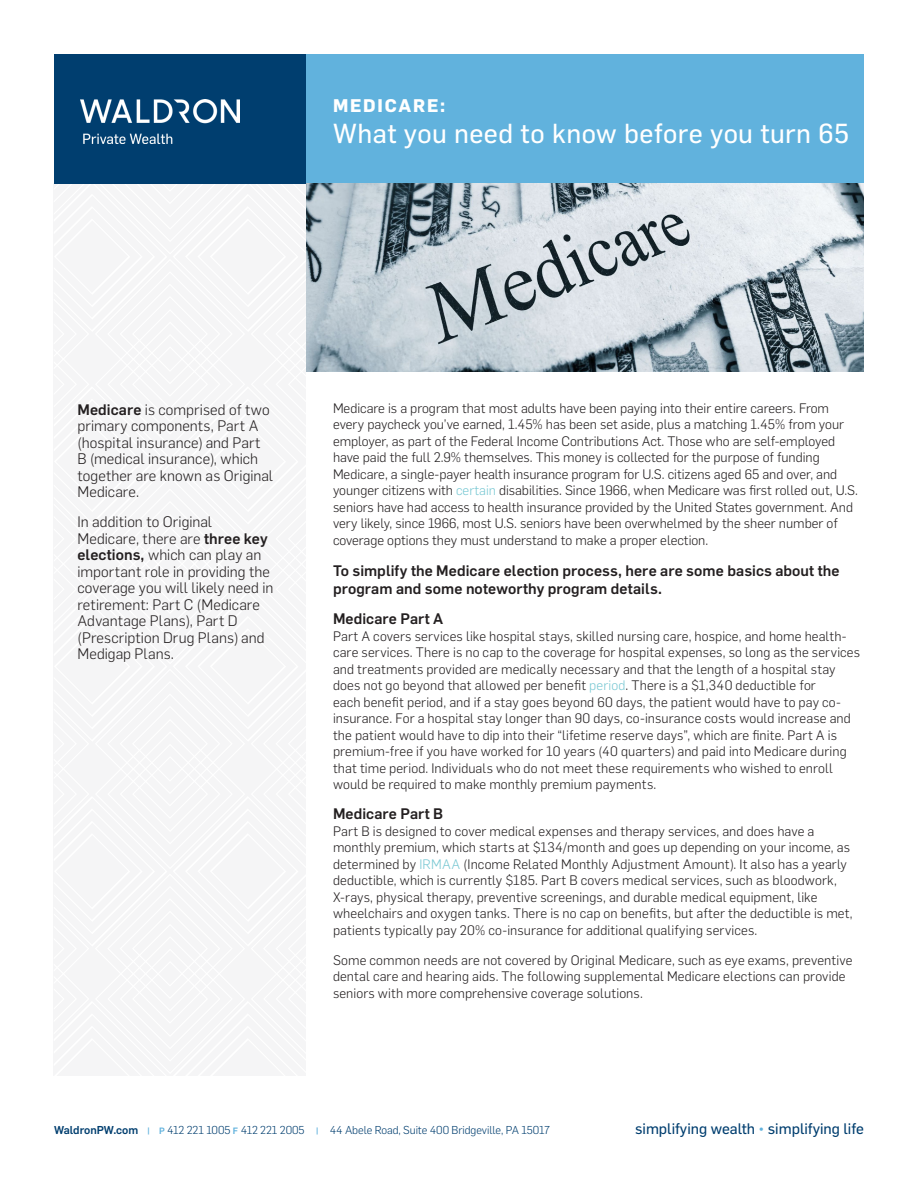
<style>
.page{position:relative;width:918px;height:1188px;background:#fff}
.page>*{position:absolute;margin:0;border:0;box-sizing:border-box;transform-origin:0 0}
.t1{font:27px "Flama Basic";letter-spacing:.02em;color:#fff}
.Title__Modifier{font:700 18px "Flama";letter-spacing:.1em;color:#fff}
.Body_Copy{font:300 15px/16.5px "Flama";letter-spacing:.005em;color:#231f20}
.Subhead{font:500 15px/18px "Flama";letter-spacing:.005em;color:#231f20}
.t2{font:15px "Flama Basic";color:#003e6f}
.Body_Copy-2{font:500 15px "Flama";letter-spacing:.01em;color:#231f20}
.Body_Copy-3{font:300 13.5px/16.5px "Flama";letter-spacing:.005em;color:#231f20}
.Footer__Information{font:300 11.25px "Flama";letter-spacing:-.005em;color:#003e6f}
.s1{font-weight:500}
.s2{color:#79c8d3}
.s3{font-weight:500;font-size:9px;color:#61b2dd}
.s4{color:#61b2dd}
</style>
<div class="page">
<div style="left:306px;top:54px;width:558px;height:130px;background:#61b2dd"></div>
<img style="left:306px;top:184px;width:558px;height:188px">
<div style="left:54px;top:54px;width:252px;height:130px;background:#003e6f"></div>
<img style="left:81px;top:99px;width:159px;height:45px">
<p class="Title__Modifier" style="left:333px;top:92px;width:114px">MEDICARE:</p>
<p class="t1" style="left:333px;top:113px;width:518px">What you need to know before you turn 65</p>
<p class="Body_Copy" style="left:77px;top:400px;width:197px"><span class="s1">Medicare</span> is comprised of two primary components, Part A (hospital insurance) and Part<br>B (medical insurance), which together are known as Original<br>Medicare.</p>
<p class="Body_Copy" style="left:77px;top:513px;width:198px">In addition to Original<br>Medicare, there are <span class="s1">three key elections,</span> which can play an important role in providing the coverage you will likely need in retirement: Part C (Medicare<br>Advantage Plans), Part D (Prescription Drug Plans) and<br>Medigap Plans.</p>
<p class="Body_Copy-3" style="left:333px;top:399px;width:526px">Medicare is a program that most adults have been paying into their entire careers. From every paycheck you’ve earned, 1.45% has been set aside, plus a matching 1.45% from your employer, as part of the Federal Income Contributions Act. Those who are self-employed have paid the full 2.9% themselves. This money is collected for the purpose of funding Medicare, a single-payer health insurance program for U.S. citizens aged 65 and over, and younger citizens with <span class="s2">certain</span> disabilities. Since 1966, when Medicare was first rolled out, U.S. seniors have had access to health insurance provided by the United States government. And very likely, since 1966, most U.S. seniors have been overwhelmed by the sheer number of coverage options they must understand to make a proper election.</p>
<p class="Subhead" style="left:333px;top:561px;width:508px">To simplify the Medicare election process, here are some basics about the program and some noteworthy program details.</p>
<p class="Body_Copy-2" style="left:333px;top:607px;width:112px">Medicare Part A</p>
<p class="Body_Copy-3" style="left:333px;top:627px;width:529px">Part A covers services like hospital stays, skilled nursing care, hospice, and home health&shy;care services. There is no cap to the coverage for hospital expenses, so long as the services and treatments provided are medically necessary and that the length of a hospital stay does not go beyond that allowed per benefit <span class="s2">period</span>. There is a $1,340 deductible for<br>each benefit period, and if a stay goes beyond 60 days, the patient would have to pay co&shy;insurance. For a hospital stay longer than 90 days, co-insurance costs would increase and the patient would have to dip into their “lifetime reserve days”, which are finite. Part A is premium-free if you have worked for 10 years (40 quarters) and paid into Medicare during that time period. Individuals who do not meet these requirements who wished to enroll would be required to make monthly premium payments.</p>
<p class="Body_Copy-2" style="left:333px;top:802px;width:112px">Medicare Part B</p>
<p class="Body_Copy-3" style="left:333px;top:822px;width:521px">Part B is designed to cover medical expenses and therapy services, and does have a monthly premium, which starts at $134/month and goes up depending on your income, as determined by <span class="s2">IRMAA</span> (Income Related Monthly Adjustment Amount). It also has a yearly deductible, which is currently $185. Part B covers medical services, such as bloodwork, X-rays, physical therapy, preventive screenings, and durable medical equipment, like wheelchairs and oxygen tanks. There is no cap on benefits, but after the deductible is met, patients typically pay 20% co-insurance for additional qualifying services.</p>
<p class="Body_Copy-3" style="left:333px;top:951px;width:521px">Some common needs are not covered by Original Medicare, such as eye exams, preventive dental care and hearing aids. The following supplemental Medicare elections can provide seniors with more comprehensive coverage solutions.</p>
<p class="Footer__Information" style="left:54px;top:1122px;width:498px"><span class="s1">WaldronPW.com</span> <span class="s3">| P</span> 412 221 1005 <span class="s3">F</span> 412 221 2005 <span class="s3">|</span> 44 Abele Road, Suite 400 Bridgeville, PA 15017</p>
<p class="t2" style="left:635px;top:1117px;width:230px">simplifying wealth <span class="s4">•</span> simplifying life</p>
</div>
